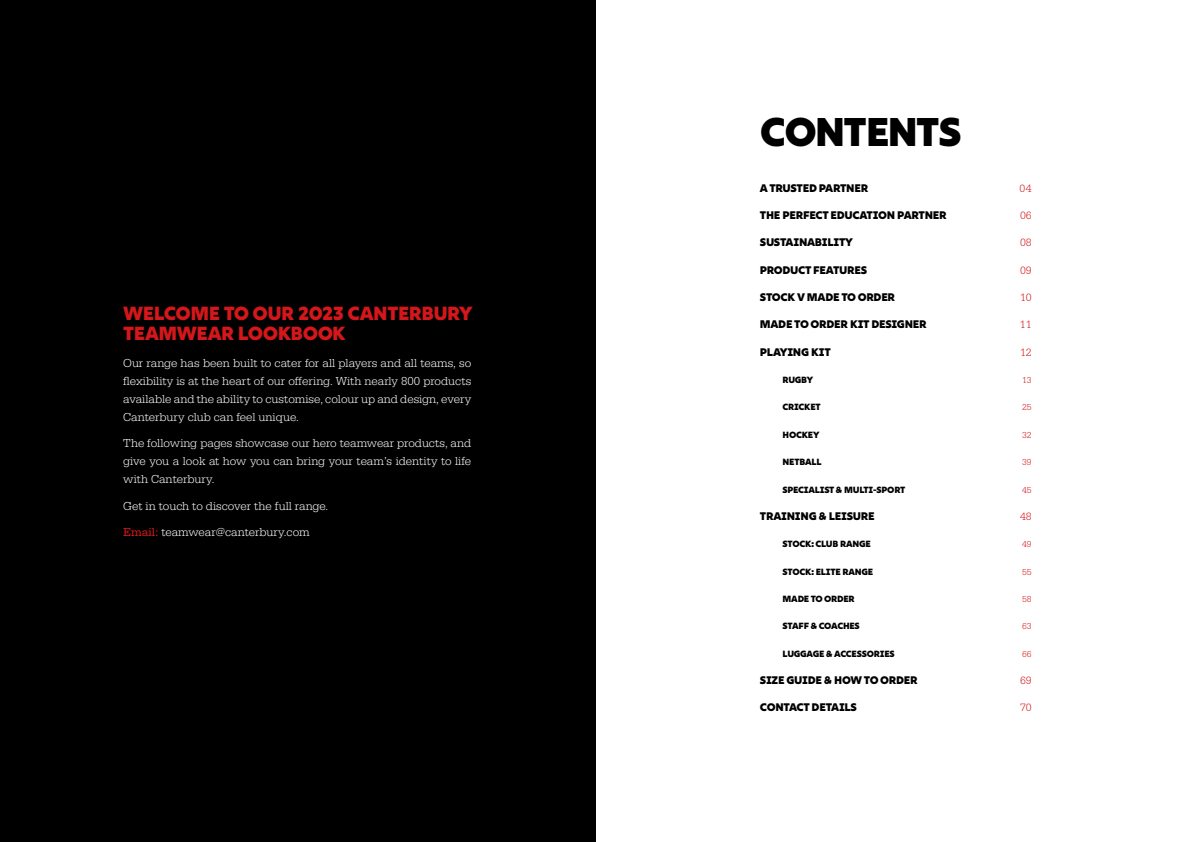
<style>
.page{position:relative;width:1191px;height:842px;background:#fff}
.page>*{position:absolute;margin:0;border:0;box-sizing:border-box;transform-origin:0 0}
.t1{font:900 40px "Rig Sans";letter-spacing:-.05em;color:#000}
.t2{font:900 19px/20px "Rig Sans";letter-spacing:-.025em;color:#d3171a}
.t3{font:300 12px/18px "Serifa";color:#fff;text-align:justify}
.t4{font:900 11px "Rig Sans";letter-spacing:-.025em;color:#000}
.t5{font:300 11px "Serifa";letter-spacing:-.025em;color:#d3171a}
.t6{font:900 9px "Rig Sans";letter-spacing:-.025em;color:#000}
.t7{font:300 9px "Serifa";letter-spacing:-.025em;color:#d3171a}
.s1{font-weight:400;color:#d3171a}
</style>
<div class="page">
<div style="left:0;top:0;width:595px;height:842px;background:#000"></div>
<h2 class="t2" style="left:123px;top:304px;width:351px">WELCOME TO OUR 2023 CANTERBURY<br>TEAMWEAR LOOKBOOK</h2>
<p class="t3" style="left:123px;top:354px;width:349px">Our range has been built to cater for all players and all teams, so flexibility is at the heart of our offering. With nearly 800 products available and the ability to customise, colour up and design, every Canterbury club can feel unique.</p>
<p class="t3" style="left:123px;top:434px;width:349px">The following pages showcase our hero teamwear products, and give you a look at how you can bring your team’s identity to life with Canterbury.</p>
<p class="t3" style="left:123px;top:497px;width:206px">Get in touch to discover the full range.</p>
<p class="t3" style="left:123px;top:523px;width:188px"><span class="s1">Email:</span> teamwear@canterbury.com</p>
<h1 class="t1" style="left:760px;top:107px;width:203px">CONTENTS</h1>
<p class="t4" style="left:760px;top:181px;width:110px">A TRUSTED PARTNER</p>
<p class="t5" style="left:1019px;top:182px;width:14px">04</p>
<p class="t4" style="left:760px;top:208px;width:188px">THE PERFECT EDUCATION PARTNER</p>
<p class="t5" style="left:1020px;top:209px;width:13px">06</p>
<p class="t4" style="left:760px;top:236px;width:94px">SUSTAINABILITY</p>
<p class="t5" style="left:1020px;top:237px;width:13px">08</p>
<p class="t4" style="left:760px;top:263px;width:109px">PRODUCT FEATURES</p>
<p class="t5" style="left:1020px;top:264px;width:13px">09</p>
<p class="t4" style="left:760px;top:290px;width:137px">STOCK V MADE TO ORDER</p>
<p class="t5" style="left:1020px;top:291px;width:13px">10</p>
<p class="t4" style="left:760px;top:318px;width:168px">MADE TO ORDER KIT DESIGNER</p>
<p class="t5" style="left:1019px;top:319px;width:13px">11</p>
<p class="t4" style="left:760px;top:345px;width:72px">PLAYING KIT</p>
<p class="t5" style="left:1020px;top:346px;width:13px">12</p>
<p class="t6" style="left:782px;top:374px;width:32px">RUGBY</p>
<p class="t7" style="left:1022px;top:375px;width:11px">13</p>
<p class="t6" style="left:782px;top:402px;width:40px">CRICKET</p>
<p class="t7" style="left:1022px;top:402px;width:11px">25</p>
<p class="t6" style="left:782px;top:429px;width:38px">HOCKEY</p>
<p class="t7" style="left:1022px;top:430px;width:11px">32</p>
<p class="t6" style="left:782px;top:456px;width:40px">NETBALL</p>
<p class="t7" style="left:1022px;top:457px;width:11px">39</p>
<p class="t6" style="left:782px;top:484px;width:124px">SPECIALIST &amp; MULTI-SPORT</p>
<p class="t7" style="left:1022px;top:484px;width:11px">45</p>
<p class="t4" style="left:760px;top:509px;width:116px">TRAINING &amp; LEISURE</p>
<p class="t5" style="left:1020px;top:510px;width:13px">48</p>
<p class="t6" style="left:782px;top:538px;width:90px">STOCK: CLUB RANGE</p>
<p class="t7" style="left:1022px;top:539px;width:11px">49</p>
<p class="t6" style="left:782px;top:566px;width:92px">STOCK: ELITE RANGE</p>
<p class="t7" style="left:1022px;top:566px;width:11px">55</p>
<p class="t6" style="left:782px;top:593px;width:74px">MADE TO ORDER</p>
<p class="t7" style="left:1022px;top:594px;width:11px">58</p>
<p class="t6" style="left:782px;top:620px;width:79px">STAFF &amp; COACHES</p>
<p class="t7" style="left:1022px;top:621px;width:11px">63</p>
<p class="t6" style="left:782px;top:648px;width:114px">LUGGAGE &amp; ACCESSORIES</p>
<p class="t7" style="left:1022px;top:648px;width:11px">66</p>
<p class="t4" style="left:760px;top:673px;width:159px">SIZE GUIDE &amp; HOW TO ORDER</p>
<p class="t5" style="left:1020px;top:674px;width:13px">69</p>
<p class="t4" style="left:760px;top:700px;width:98px">CONTACT DETAILS</p>
<p class="t5" style="left:1020px;top:701px;width:13px">70</p>
</div>
